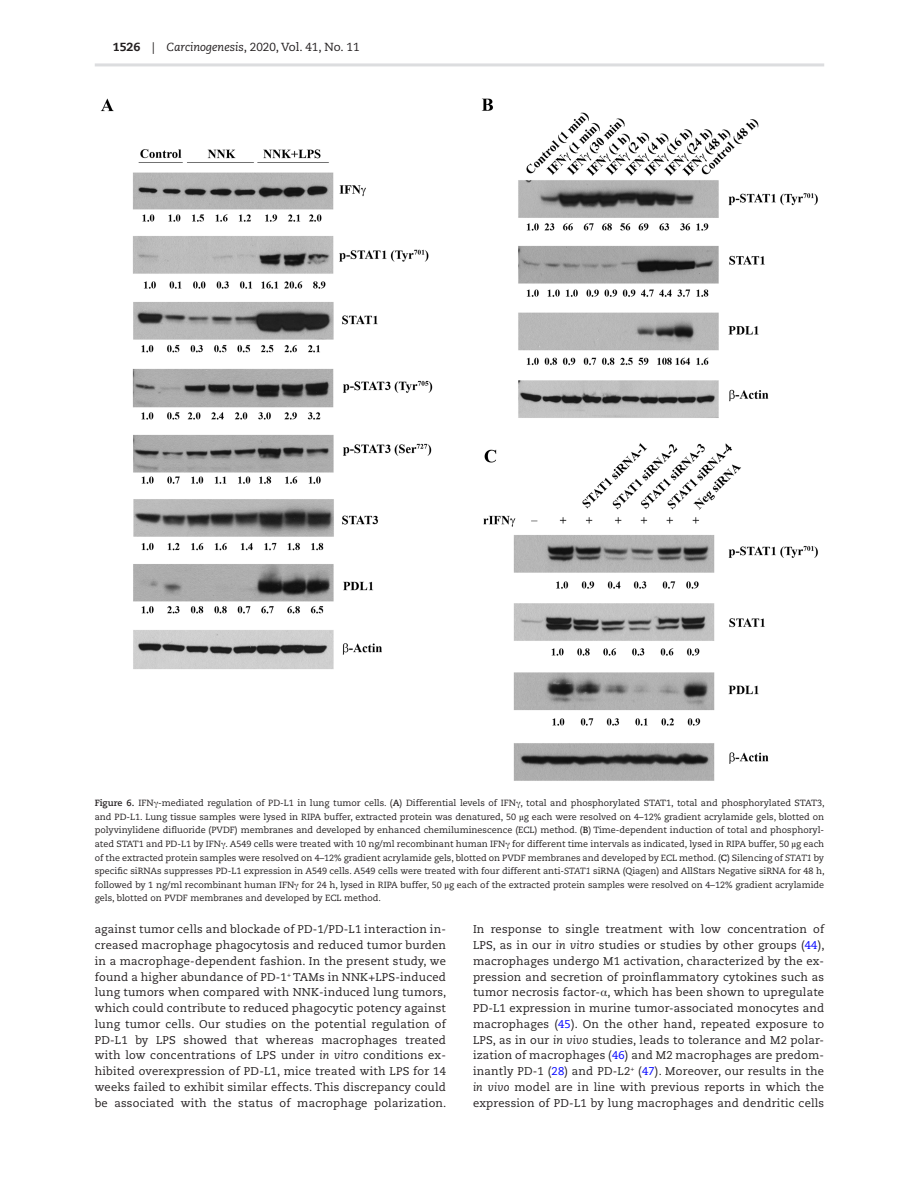
<style>
.page{position:relative;width:919px;height:1187px;background:#fff}
.page>*{position:absolute;margin:0;border:0;box-sizing:border-box;transform-origin:0 0}
.t1{font:11.7px "Caecilia LT Std";color:#231f20}
.t2{font:11.25px/15.8px "Caecilia LT Std";letter-spacing:.02em;color:#231f20;text-align:justify}
.t3{font:9px/13.5px "Caecilia LT Std";color:#231f20;text-align:justify}
.s1{font-weight:800}
.s2{font-style:italic}
.s3{font-weight:700}
.s4{font-family:"Gandhari Unicode"}
.s5{color:#00f}
</style>
<div class="page">
<img style="left:100px;top:98px;width:718px;height:683px">
<hr style="left:95px;top:63px;width:729px;height:3px;background:#dcdddf">
<p class="t1" style="left:113px;top:41px;width:248px"><span class="s1">1526</span> | <span class="s2">Carcinogenesis</span>, 2020, Vol. 41, No. 11</p>
<p class="t3" style="left:95px;top:796px;width:731px"><span class="s3">Figure 6.</span> IFN<span class="s4">γ</span>-mediated regulation of PD-L1 in lung tumor cells. (<span class="s3">A</span>) Differential levels of IFN<span class="s4">γ</span>, total and phosphorylated STAT1, total and phosphorylated STAT3, and PD-L1. Lung tissue samples were lysed in RIPA buffer, extracted protein was denatured, 50 <span class="s4">µ</span>g each were resolved on 4–12% gradient acrylamide gels, blotted on polyvinylidene difluoride (PVDF) membranes and developed by enhanced chemiluminescence (ECL) method. (<span class="s3">B</span>) Time-dependent induction of total and phosphoryl&shy;ated STAT1 and PD-L1 by IFN<span class="s4">γ</span>. A549 cells were treated with 10 ng/ml recombinant human IFN<span class="s4">γ</span> for different time intervals as indicated, lysed in RIPA buffer, 50 <span class="s4">µ</span>g each of the extracted protein samples were resolved on 4–12% gradient acrylamide gels, blotted on PVDF membranes and developed by ECL method. (<span class="s3">C</span>) Silencing of <span class="s2">STAT1</span> by specific siRNAs suppresses PD-L1 expression in A549 cells. A549 cells were treated with four different anti-<span class="s2">STAT1</span> siRNA (Qiagen) and AllStars Negative siRNA for 48 h, followed by 1 ng/ml recombinant human IFN<span class="s4">γ</span> for 24 h, lysed in RIPA buffer, 50 <span class="s4">µ</span>g each of the extracted protein samples were resolved on 4–12% gradient acrylamide gels, blotted on PVDF membranes and developed by ECL method.</p>
<p class="t2" style="left:95px;top:921px;width:353px">against tumor cells and blockade of PD-1/PD-L1 interaction in&shy;creased macrophage phagocytosis and reduced tumor burden in a macrophage-dependent fashion. In the present study, we found a higher abundance of PD-1<sup>+</sup> TAMs in NNK+LPS-induced lung tumors when compared with NNK-induced lung tumors, which could contribute to reduced phagocytic potency against lung tumor cells. Our studies on the potential regulation of PD-L1 by LPS showed that whereas macrophages treated with low concentrations of LPS under <span class="s2">in vitro</span> conditions ex&shy;hibited overexpression of PD-L1, mice treated with LPS for 14 weeks failed to exhibit similar effects. This discrepancy could be associated with the status of macrophage polarization.</p>
<p class="t2" style="left:473px;top:921px;width:353px">In response to single treatment with low concentration of LPS, as in our <span class="s2">in vitro</span> studies or studies by other groups (<span class="s5">44</span>), macrophages undergo M1 activation, characterized by the ex&shy;pression and secretion of proinflammatory cytokines such as tumor necrosis factor-<span class="s4">α</span>, which has been shown to upregulate PD-L1 expression in murine tumor-associated monocytes and macrophages (<span class="s5">45</span>). On the other hand, repeated exposure to LPS, as in our <span class="s2">in vivo</span> studies, leads to tolerance and M2 polar&shy;ization of macrophages (<span class="s5">46</span>) and M2 macrophages are predom&shy;inantly PD-1 (<span class="s5">28</span>) and PD-L2<sup>+</sup> (<span class="s5">47</span>). Moreover, our results in the <span class="s2">in vivo</span> model are in line with previous reports in which the expression of PD-L1 by lung macrophages and dendritic cells</p>
</div>
